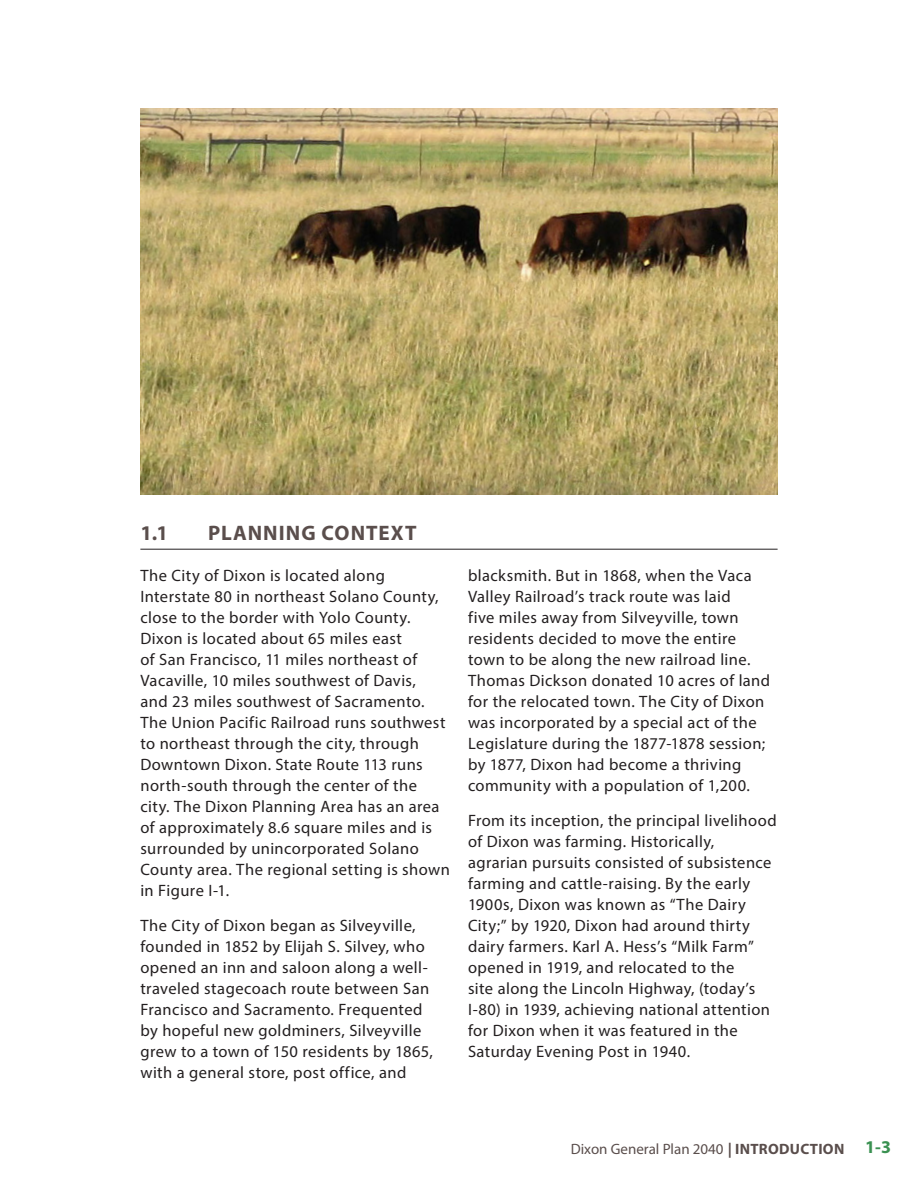
<style>
.page{position:relative;width:918px;height:1188px;background:#fff}
.page>*{position:absolute;margin:0;border:0;box-sizing:border-box;transform-origin:0 0}
.t1{font:700 21px "Myriad Pro";letter-spacing:.05em;color:#5a4e4c}
.t2{font:16.5px/21px "Myriad Pro";letter-spacing:.025em;color:#231f20}
.t3{font:15px "Myriad Pro";color:#5a4e4c}
.s1{font-weight:700}
.s2{font-weight:700;font-size:18px;color:#3a9151}
</style>
<div class="page">
<hr style="left:140px;top:549px;width:638px;height:1px;background:#231f20">
<img style="left:140px;top:108px;width:638px;height:386px">
<p class="t1" style="left:141px;top:519px;width:29px">1.1</p>
<p class="t1" style="left:208px;top:519px;width:210px">PLANNING CONTEXT</p>
<p class="t2" style="left:140px;top:565px;width:311px">The City of Dixon is located along Interstate 80 in northeast Solano County, close to the border with Yolo County.<br>Dixon is located about 65 miles east<br>of San Francisco, 11 miles northeast of Vacaville, 10 miles southwest of Davis,<br>and 23 miles southwest of Sacramento.<br>The Union Pacific Railroad runs southwest to northeast through the city, through Downtown Dixon. State Route 113 runs north-south through the center of the city. The Dixon Planning Area has an area of approximately 8.6 square miles and is surrounded by unincorporated Solano County area. The regional setting is shown in Figure I-1.</p>
<p class="t2" style="left:140px;top:914px;width:294px">The City of Dixon began as Silveyville, founded in 1852 by Elijah S. Silvey, who opened an inn and saloon along a well&shy;traveled stagecoach route between San Francisco and Sacramento. Frequented by hopeful new goldminers, Silveyville grew to a town of 150 residents by 1865, with a general store, post office, and</p>
<p class="t2" style="left:468px;top:565px;width:304px">blacksmith. But in 1868, when the Vaca Valley Railroad’s track route was laid<br>five miles away from Silveyville, town residents decided to move the entire town to be along the new railroad line.<br>Thomas Dickson donated 10 acres of land for the relocated town. The City of Dixon was incorporated by a special act of the Legislature during the 1877-1878 session; by 1877, Dixon had become a thriving community with a population of 1,200.</p>
<p class="t2" style="left:468px;top:809px;width:310px">From its inception, the principal livelihood of Dixon was farming. Historically, agrarian pursuits consisted of subsistence farming and cattle-raising. By the early 1900s, Dixon was known as “The Dairy City;” by 1920, Dixon had around thirty dairy farmers. Karl A. Hess’s “Milk Farm” opened in 1919, and relocated to the<br>site along the Lincoln Highway, (today’s I-80) in 1939, achieving national attention for Dixon when it was featured in the Saturday Evening Post in 1940.</p>
<p class="t3" style="left:571px;top:1140px;width:322px">Dixon General Plan 2040 <span class="s1">| INTRODUCTION</span> <span class="s2">1-3</span></p>
</div>
